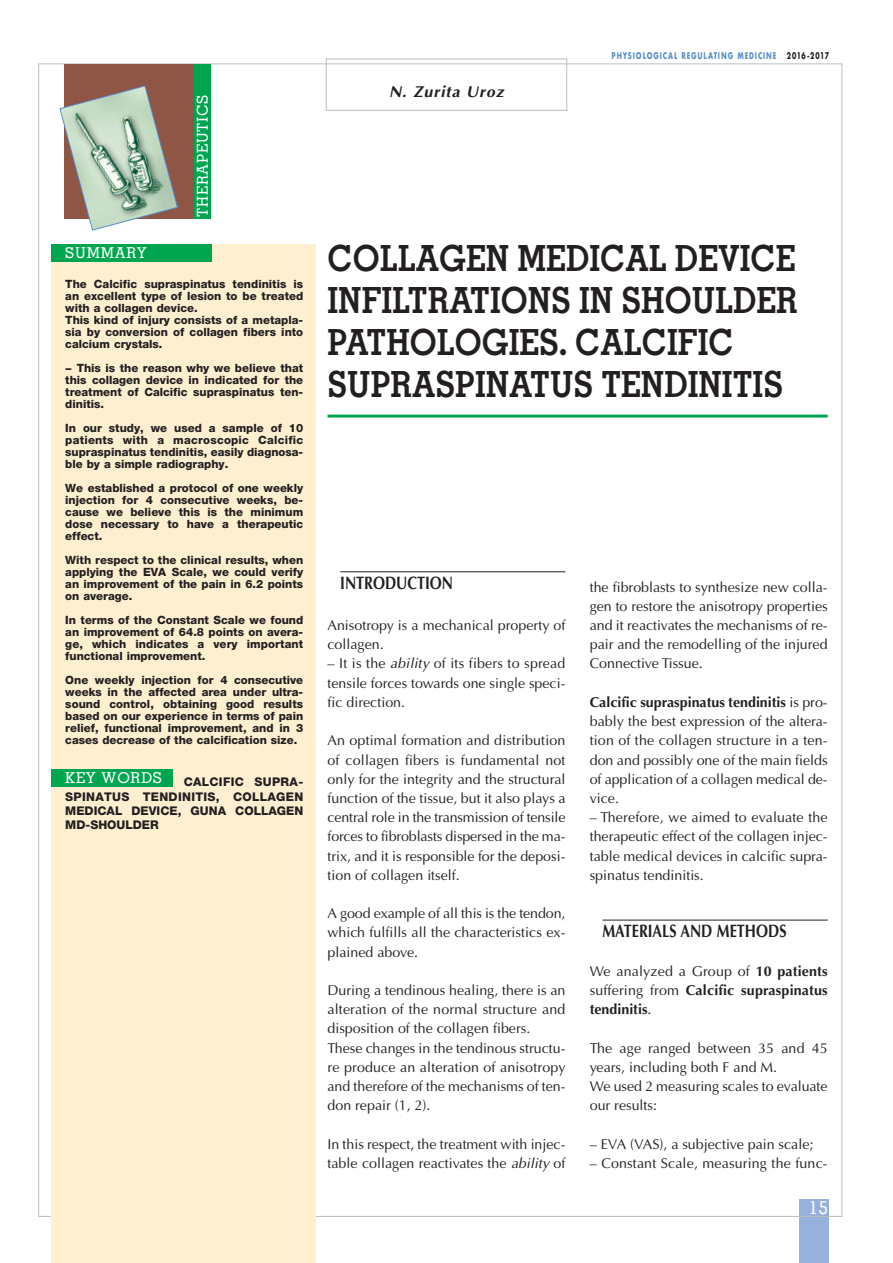
<style>
.page{position:relative;width:893px;height:1263px;background:#fff}
.page>*{position:absolute;margin:0;border:0;box-sizing:border-box;transform-origin:0 0}
.t1{font:700 36px/42px "Memphis";color:#231f20;scale:.9 1}
.t2{font:700 18px "Optima";color:#231f20;scale:.8 1}
.t3{font:500 18px "Memphis";color:#fff}
.t4{font:italic 700 15.75px "Optima";letter-spacing:.055em;color:#231f20}
.t5{font:500 15px "Memphis";letter-spacing:.05em;color:#fff}
.t6{font:14.25px/19.2px "Optima";color:#231f20;text-align:justify}
.t7{font:700 14.25px/19.2px "Optima";letter-spacing:.01em;color:#231f20;text-align:justify}
.t8{font:800 12px/14.2px "Helvetica Neue LT Pro";color:#231f20;text-align:justify}
.t9{font:800 11.4px/12px "Helvetica Neue LT Pro";color:#231f20;text-align:justify}
.t10{font:700 9px "Futura";letter-spacing:.135em;color:#568cc9;scale:.7 1}
.s1{color:#231f20}
.s2{font-style:italic}
.s3{font-weight:700}
.s4{font-weight:400}
</style>
<div class="page">
<div style="left:799px;top:1199px;width:30px;height:64px;background:#96b1dc"></div>
<div style="left:326px;top:59px;width:241px;height:52px;border:1px solid #bcbdc0"></div>
<div style="left:154px;top:64px;width:57px;height:155px;background:#00a54f"></div>
<div style="left:64px;top:64px;width:130px;height:155px;background:#905645"></div>
<svg style="left:59px;top:85px;width:119px;height:146px"></svg>
<hr style="left:327px;top:415px;width:501px;height:3px;background:#00a54f">
<hr style="left:340px;top:571px;width:225px;height:1px;background:#231f20">
<div style="left:51px;top:244px;width:264px;height:1019px;background:#feefd0"></div>
<div style="left:51px;top:244px;width:160px;height:17px;background:#00a54f"></div>
<div style="left:51px;top:769px;width:122px;height:17px;background:#00a54f"></div>
<hr style="left:602px;top:920px;width:226px;height:1px;background:#231f20">
<p class="t5" style="left:65px;top:247px;width:83px">SUMMARY</p>
<p class="t5" style="left:197px;top:217px;width:124px;rotate:-90deg">THERAPEUTICS</p>
<p class="t9" style="left:65px;top:278px;width:239px;text-align:left">The Calcific supraspinatus tendinitis is an excellent type of lesion to be treated with a collagen device.<br>This kind of injury consists of a metapla&shy;sia by conversion of collagen fibers into calcium crystals.</p>
<p class="t9" style="left:65px;top:362px;width:239px">− This is the reason why we believe that this collagen device in indicated for the treatment of Calcific supraspinatus ten&shy;dinitis.</p>
<p class="t9" style="left:65px;top:422px;width:239px">In our study, we used a sample of 10 patients with a macroscopic Calcific supraspinatus tendinitis, easily diagnosa&shy;ble by a simple radiography.</p>
<p class="t9" style="left:65px;top:482px;width:239px">We established a protocol of one weekly injection for 4 consecutive weeks, be&shy;cause we believe this is the minimum dose necessary to have a therapeutic effect.</p>
<p class="t9" style="left:65px;top:554px;width:239px">With respect to the clinical results, when applying the EVA Scale, we could verify an improvement of the pain in 6.2 points on average.</p>
<p class="t9" style="left:65px;top:614px;width:239px">In terms of the Constant Scale we found an improvement of 64.8 points on avera&shy;ge, which indicates a very important functional improvement.</p>
<p class="t9" style="left:65px;top:674px;width:239px">One weekly injection for 4 consecutive weeks in the affected area under ultra&shy;sound control, obtaining good results based on our experience in terms of pain relief, functional improvement, and in 3 cases decrease of the calcification size.</p>
<p class="t8" style="left:65px;top:776px;width:239px;text-indent:118px">CALCIFIC SUPRA-SPINATUS TENDINITIS, COLLAGEN MEDICAL DEVICE, GUNA COLLAGEN MD-SHOULDER</p>
<p class="t5" style="left:65px;top:772px;width:98px">KEY WORDS</p>
<p class="t4" style="left:389px;top:82px;width:116px">N. Zurita Uroz</p>
<p class="t10" style="left:611px;top:49px;width:312px">PHYSIOLOGICAL REGULATING MEDICINE <span class="s1">2016 -2017</span></p>
<h1 class="t1" style="left:327px;top:241px;width:524px">COLLAGEN MEDICAL DEVICE<br>INFILTRATIONS IN SHOULDER<br>PATHOLOGIES. CALCIFIC<br>SUPRASPINATUS TENDINITIS</h1>
<p class="t2" style="left:340px;top:572px;width:143px">INTRODUCTION</p>
<p class="t6" style="left:327px;top:615px;width:239px">Anisotropy is a mechanical property of collagen.</p>
<p class="t6" style="left:327px;top:654px;width:239px">– It is the <span class="s2">ability</span> of its fibers to spread tensile forces towards one single speci&shy;fic direction.</p>
<p class="t6" style="left:327px;top:731px;width:239px">An optimal formation and distribution of collagen fibers is fundamental not only for the integrity and the structural function of the tissue, but it also plays a central role in the transmission of tensile forces to fibroblasts dispersed in the ma&shy;trix, and it is responsible for the deposi&shy;tion of collagen itself.</p>
<p class="t6" style="left:327px;top:903px;width:239px">A good example of all this is the tendon, which fulfills all the characteristics ex&shy;plained above.</p>
<p class="t6" style="left:327px;top:980px;width:239px;text-align:left">During a tendinous healing, there is an alteration of the normal structure and disposition of the collagen fibers.<br>These changes in the tendinous structu&shy;re produce an alteration of anisotropy and therefore of the mechanisms of ten&shy;don repair (1, 2).</p>
<p class="t6" style="left:327px;top:1134px;width:239px">In this respect, the treatment with injec&shy;table collagen reactivates the <span class="s2">ability</span> of</p>
<p class="t6" style="left:590px;top:577px;width:239px">the fibroblasts to synthesize new colla&shy;gen to restore the anisotropy properties and it reactivates the mechanisms of re&shy;pair and the remodelling of the injured Connective Tissue.</p>
<p class="t6" style="left:590px;top:692px;width:239px"><span class="s3">Calcific supraspinatus tendinitis</span> is pro&shy;bably the best expression of the altera&shy;tion of the collagen structure in a ten&shy;don and possibly one of the main fields of application of a collagen medical de&shy;vice.</p>
<p class="t6" style="left:590px;top:807px;width:239px">– Therefore, we aimed to evaluate the therapeutic effect of the collagen injec&shy;table medical devices in calcific supra&shy;spinatus tendinitis.</p>
<p class="t2" style="left:602px;top:921px;width:232px">MATERIALS AND METHODS</p>
<p class="t7" style="left:590px;top:961px;width:239px"><span class="s4">We analyzed a Group of</span> 10 patients <span class="s4">suffering from</span> Calcific supraspinatus tendinitis<span class="s4">.</span></p>
<p class="t6" style="left:590px;top:1038px;width:239px;text-align:left">The age ranged between 35 and 45 years, including both F and M.<br>We used 2 measuring scales to evaluate our results:</p>
<p class="t6" style="left:590px;top:1134px;width:225px">– EVA (VAS), a subjective pain scale;</p>
<p class="t6" style="left:590px;top:1153px;width:239px">– Constant Scale, measuring the func-</p>
<p class="t3" style="left:809px;top:1201px;width:20px">15</p>
</div>
